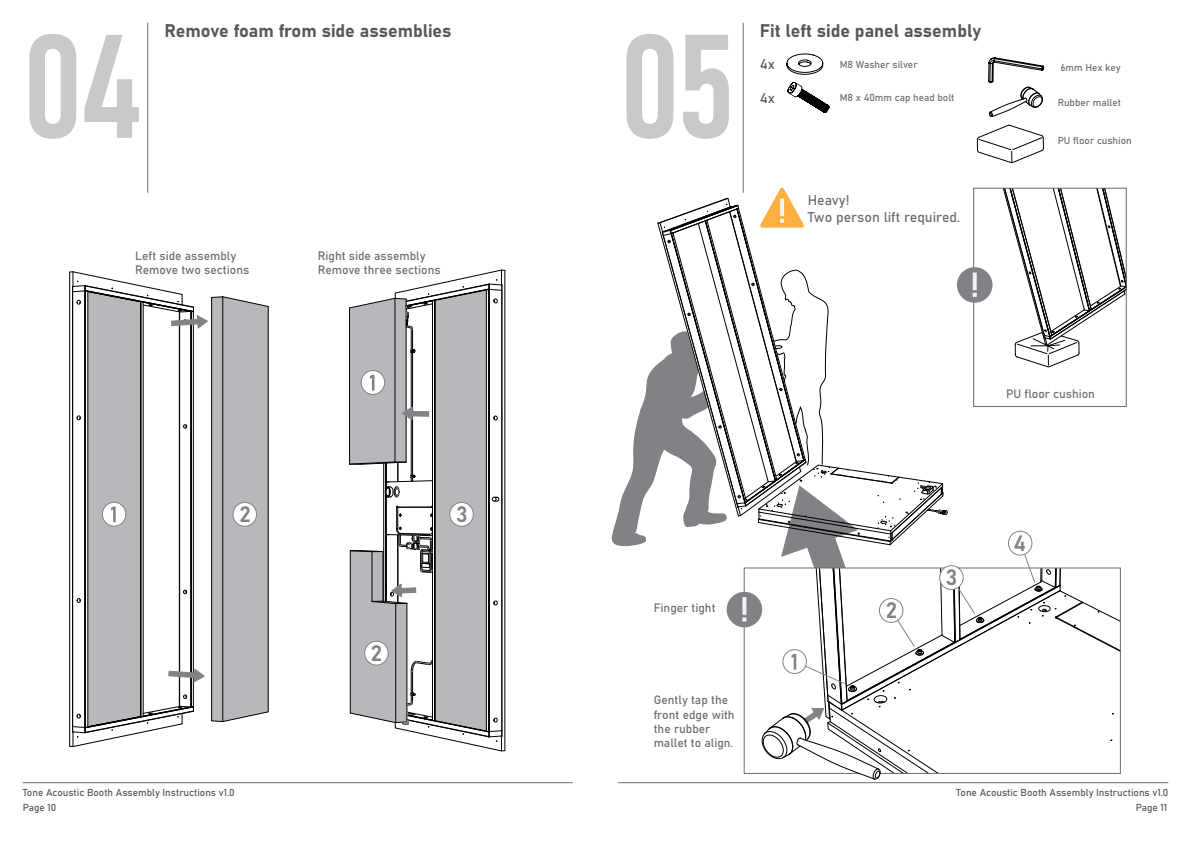
<style>
.page{position:relative;width:1191px;height:842px;background:#fff}
.page>*{position:absolute;margin:0;border:0;box-sizing:border-box;transform-origin:0 0}
.t1{font:145px "Bahnschrift";color:#c8c9cb}
.t2{font:22px "Bahnschrift";color:#808285}
.t3{font:18px "Bahnschrift";color:#57585a}
.t4{font:14px/16.8px "Bahnschrift";color:#6c6d70}
.t5{font:14px "Bahnschrift";color:#57585a}
.t6{font:12px/14.4px "Bahnschrift";color:#6c6d70}
.t7{font:10px "Bahnschrift";color:#57585a}
.t8{font:10px "Bahnschrift";color:#6c6d70}
</style>
<div class="page">
<hr style="left:743px;top:23px;width:1px;height:170px;background:#6c6d70">
<hr style="left:618px;top:782px;width:550px;height:1px;background:#6c6d70">
<hr style="left:147px;top:23px;width:1px;height:170px;background:#6c6d70">
<hr style="left:23px;top:782px;width:550px;height:1px;background:#6c6d70">
<hr style="left:268px;top:306px;width:1px;height:406px;background:#000">
<hr style="left:69px;top:272px;width:1px;height:474px;background:#000">
<hr style="left:505px;top:270px;width:1px;height:481px;background:#000">
<svg style="left:70px;top:271px;width:198px;height:476px"></svg>
<div style="left:233px;top:502px;width:23px;height:24px;background:#fff;border-radius:50%"></div>
<div style="left:233px;top:502px;width:24px;height:25px;border:1px solid #808285;border-radius:50%"></div>
<svg style="left:349px;top:270px;width:156px;height:481px"></svg>
<div style="left:365px;top:641px;width:23px;height:24px;background:#fff;border-radius:50%"></div>
<div style="left:364px;top:641px;width:24px;height:24px;border:1px solid #808285;border-radius:50%"></div>
<svg style="left:977px;top:125px;width:67px;height:38px"></svg>
<svg style="left:788px;top:82px;width:41px;height:30px"></svg>
<svg style="left:786px;top:54px;width:37px;height:20px"></svg>
<svg style="left:988px;top:58px;width:56px;height:59px"></svg>
<svg style="left:611px;top:187px;width:516px;height:593px"></svg>
<div style="left:653px;top:679px;width:84px;height:88px;background:#fff"></div>
<div style="left:653px;top:603px;width:68px;height:17px;background:#fff"></div>
<div style="left:994px;top:389px;width:101px;height:16px;background:#fff"></div>
<h1 class="t1" style="left:23px;top:-23px;width:121px">04</h1>
<h3 class="t3" style="left:164px;top:17px;width:289px">Remove foam from side assemblies</h3>
<p class="t6" style="left:135px;top:248px;width:116px">Left side assembly<br>Remove two sections</p>
<p class="t6" style="left:318px;top:248px;width:124px">Right side assembly<br>Remove three sections</p>
<h2 class="t2" style="left:239px;top:498px;width:13px">2</h2>
<h2 class="t2" style="left:456px;top:498px;width:13px">3</h2>
<p class="t7" style="left:23px;top:785px;width:213px">Tone Acoustic Booth Assembly Instructions v1.0</p>
<p class="t7" style="left:23px;top:800px;width:35px">Page 10</p>
<h2 class="t2" style="left:371px;top:636px;width:13px">2</h2>
<h1 class="t1" style="left:620px;top:-23px;width:117px">05</h1>
<h3 class="t3" style="left:760px;top:17px;width:223px">Fit left side panel assembly</h3>
<p class="t5" style="left:760px;top:53px;width:17px">4x</p>
<p class="t8" style="left:839px;top:57px;width:79px">M8 Washer silver</p>
<p class="t5" style="left:760px;top:87px;width:17px">4x</p>
<p class="t8" style="left:839px;top:90px;width:116px">M8 x 40mm cap head bolt</p>
<p class="t4" style="left:807px;top:191px;width:154px">Heavy!<br>Two person lift required.</p>
<p class="t8" style="left:1060px;top:60px;width:62px">6mm Hex key</p>
<p class="t8" style="left:1057px;top:95px;width:65px">Rubber mallet</p>
<p class="t8" style="left:1057px;top:133px;width:76px">PU floor cushion</p>
<p class="t6" style="left:653px;top:600px;width:63px">Finger tight</p>
<p class="t6" style="left:653px;top:692px;width:82px">Gently tap the front edge with the rubber mallet to align.</p>
<p class="t6" style="left:1006px;top:386px;width:90px">PU floor cushion</p>
<h2 class="t2" style="left:885px;top:594px;width:13px">2</h2>
<h2 class="t2" style="left:946px;top:561px;width:13px">3</h2>
<h2 class="t2" style="left:1013px;top:527px;width:14px">4</h2>
<p class="t7" style="left:956px;top:785px;width:213px">Tone Acoustic Booth Assembly Instructions v1.0</p>
<p class="t7" style="left:1135px;top:800px;width:33px">Page 11</p>
</div>
